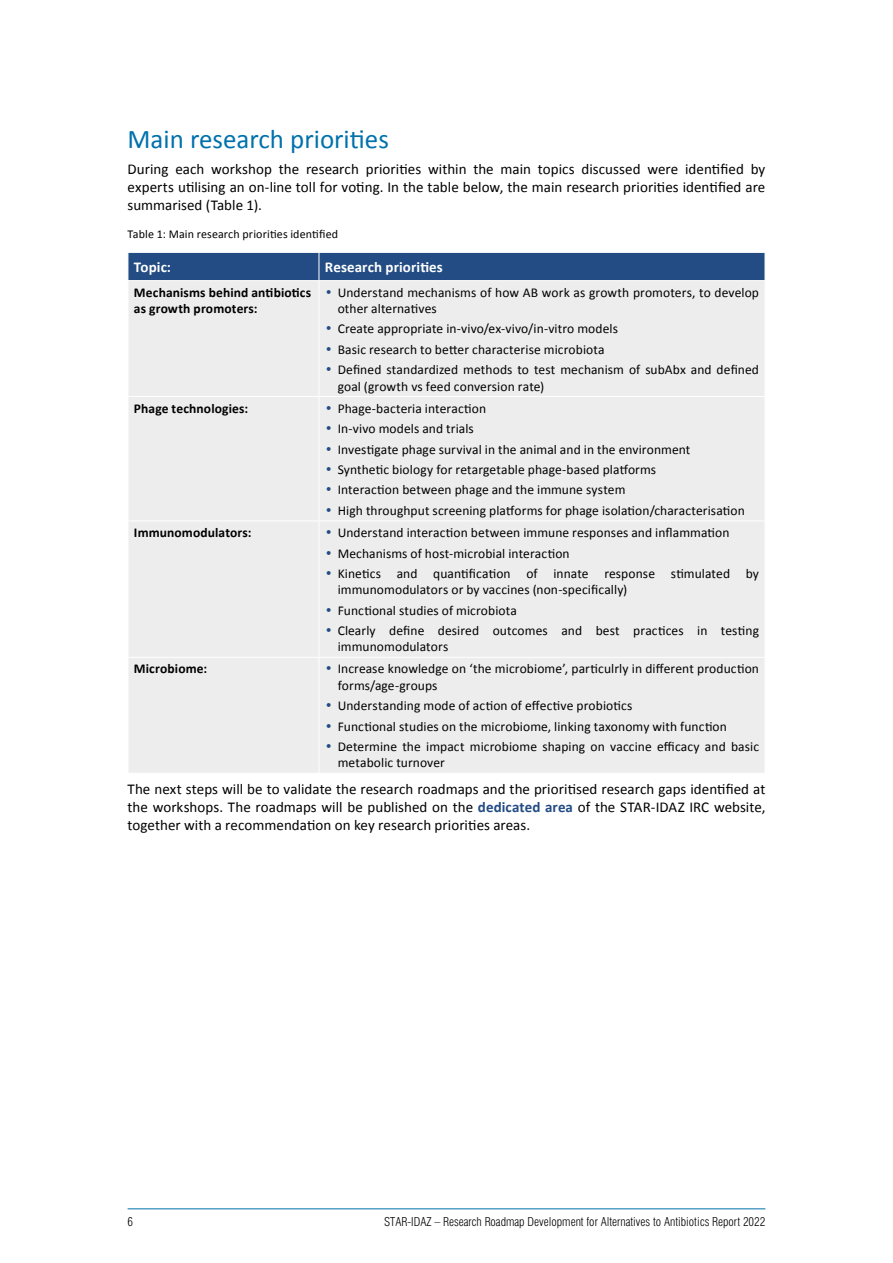
<style>
.page{position:relative;width:893px;height:1263px;background:#fff}
.page>*{position:absolute;margin:0;border:0;box-sizing:border-box;transform-origin:0 0}
.t1{font:27px "Calibri";color:#0071ac}
.t2{font:15px/18px "Calibri";letter-spacing:.005em;color:#000;text-align:justify}
.t3{font:700 15px "Calibri";letter-spacing:.005em;color:#fff}
.t4{font:13.5px/16.2px "Calibri";letter-spacing:.005em;color:#000}
.t5{font:700 13.5px/16.2px "Calibri";letter-spacing:.01em;color:#000}
.t6{font:300 condensed 12px "Swiss 721 BT";color:#000}
.t7{font:12px "Calibri";letter-spacing:.015em;color:#000}
.s1{font-family:"Swiss 721 BT";font-weight:300;color:#224c83}
.s2{font-weight:700;color:#224c83}
</style>
<div class="page">
<hr style="left:128px;top:1208px;width:637px;height:1px;background:#0071ac">
<div style="left:129px;top:281px;width:635px;height:492px;background:#ededed"></div>
<div style="left:128px;top:252px;width:637px;height:28px;background:#224c83"></div>
<hr style="left:319px;top:281px;width:1px;height:115px;background:#fff">
<hr style="left:128px;top:396px;width:191px;height:1px;background:#fff">
<hr style="left:319px;top:396px;width:446px;height:1px;background:#fff">
<hr style="left:319px;top:397px;width:1px;height:123px;background:#fff">
<hr style="left:128px;top:520px;width:191px;height:1px;background:#fff">
<hr style="left:319px;top:520px;width:446px;height:1px;background:#fff">
<hr style="left:319px;top:521px;width:1px;height:136px;background:#fff">
<hr style="left:128px;top:657px;width:191px;height:1px;background:#fff">
<hr style="left:319px;top:657px;width:446px;height:1px;background:#fff">
<hr style="left:319px;top:658px;width:1px;height:115px;background:#fff">
<h1 class="t1" style="left:128px;top:122px;width:263px">Main research priorities</h1>
<p class="t2" style="left:128px;top:160px;width:639px">During each workshop the research priorities within the main topics discussed were identified by experts utilising an on-line toll for voting. In the table below, the main research priorities identified are summarised (Table 1).</p>
<p class="t7" style="left:128px;top:226px;width:212px">Table 1: Main research priorities identified</p>
<p class="t3" style="left:134px;top:258px;width:39px">Topic:</p>
<p class="t3" style="left:325px;top:258px;width:119px">Research priorities</p>
<p class="t5" style="left:134px;top:284px;width:179px">Mechanisms behind antibiotics as growth promoters:</p>
<p class="t4" style="left:338px;top:284px;width:423px;text-indent:-13px"><span class="s1">•</span> Understand mechanisms of how AB work as growth promoters, to develop other alternatives</p>
<p class="t4" style="left:325px;top:321px;width:295px"><span class="s1">•</span> Create appropriate in-vivo/ex-vivo/in-vitro models</p>
<p class="t4" style="left:325px;top:341px;width:281px"><span class="s1">•</span> Basic research to better characterise microbiota</p>
<p class="t4" style="left:338px;top:362px;width:423px;text-indent:-13px"><span class="s1">•</span> Defined standardized methods to test mechanism of subAbx and defined goal (growth vs feed conversion rate)</p>
<p class="t5" style="left:134px;top:400px;width:116px">Phage technologies:</p>
<p class="t4" style="left:325px;top:400px;width:163px"><span class="s1">•</span> Phage-bacteria interaction</p>
<p class="t4" style="left:325px;top:421px;width:150px"><span class="s1">•</span> In-vivo models and trials</p>
<p class="t4" style="left:325px;top:441px;width:367px"><span class="s1">•</span> Investigate phage survival in the animal and in the environment</p>
<p class="t4" style="left:325px;top:461px;width:333px"><span class="s1">•</span> Synthetic biology for retargetable phage-based platforms</p>
<p class="t4" style="left:325px;top:482px;width:302px"><span class="s1">•</span> Interaction between phage and the immune system</p>
<p class="t4" style="left:325px;top:502px;width:421px"><span class="s1">•</span> High throughput screening platforms for phage isolation/characterisation</p>
<p class="t5" style="left:134px;top:524px;width:119px">Immunomodulators:</p>
<p class="t4" style="left:325px;top:524px;width:406px"><span class="s1">•</span> Understand interaction between immune responses and inflammation</p>
<p class="t4" style="left:325px;top:545px;width:246px"><span class="s1">•</span> Mechanisms of host-microbial interaction</p>
<p class="t4" style="left:338px;top:565px;width:423px;text-indent:-13px"><span class="s1">•</span> Kinetics and quantification of innate response stimulated by immunomodulators or by vaccines (non-specifically)</p>
<p class="t4" style="left:325px;top:602px;width:193px"><span class="s1">•</span> Functional studies of microbiota</p>
<p class="t4" style="left:338px;top:622px;width:423px;text-indent:-13px"><span class="s1">•</span> Clearly define desired outcomes and best practices in testing immunomodulators</p>
<p class="t5" style="left:134px;top:661px;width:75px">Microbiome:</p>
<p class="t4" style="left:338px;top:661px;width:423px;text-indent:-13px"><span class="s1">•</span> Increase knowledge on ‘the microbiome’, particulrly in different production forms/age-groups</p>
<p class="t4" style="left:325px;top:697px;width:309px"><span class="s1">•</span> Understanding mode of action of effective probiotics</p>
<p class="t4" style="left:325px;top:718px;width:403px"><span class="s1">•</span> Functional studies on the microbiome, linking taxonomy with function</p>
<p class="t4" style="left:338px;top:738px;width:423px;text-indent:-13px"><span class="s1">•</span> Determine the impact microbiome shaping on vaccine efficacy and basic metabolic turnover</p>
<p class="t2" style="left:128px;top:780px;width:639px">The next steps will be to validate the research roadmaps and the prioritised research gaps identified at the workshops. The roadmaps will be published on the <span class="s2">dedicated area</span> of the STAR-IDAZ IRC website, together with a recommendation on key research priorities areas.</p>
<p class="t6" style="left:128px;top:1215px;width:7px">6</p>
<p class="t6" style="left:384px;top:1215px;width:383px">STAR-IDAZ – Research Roadmap Development for Alternatives to Antibiotics Report 2022</p>
</div>
